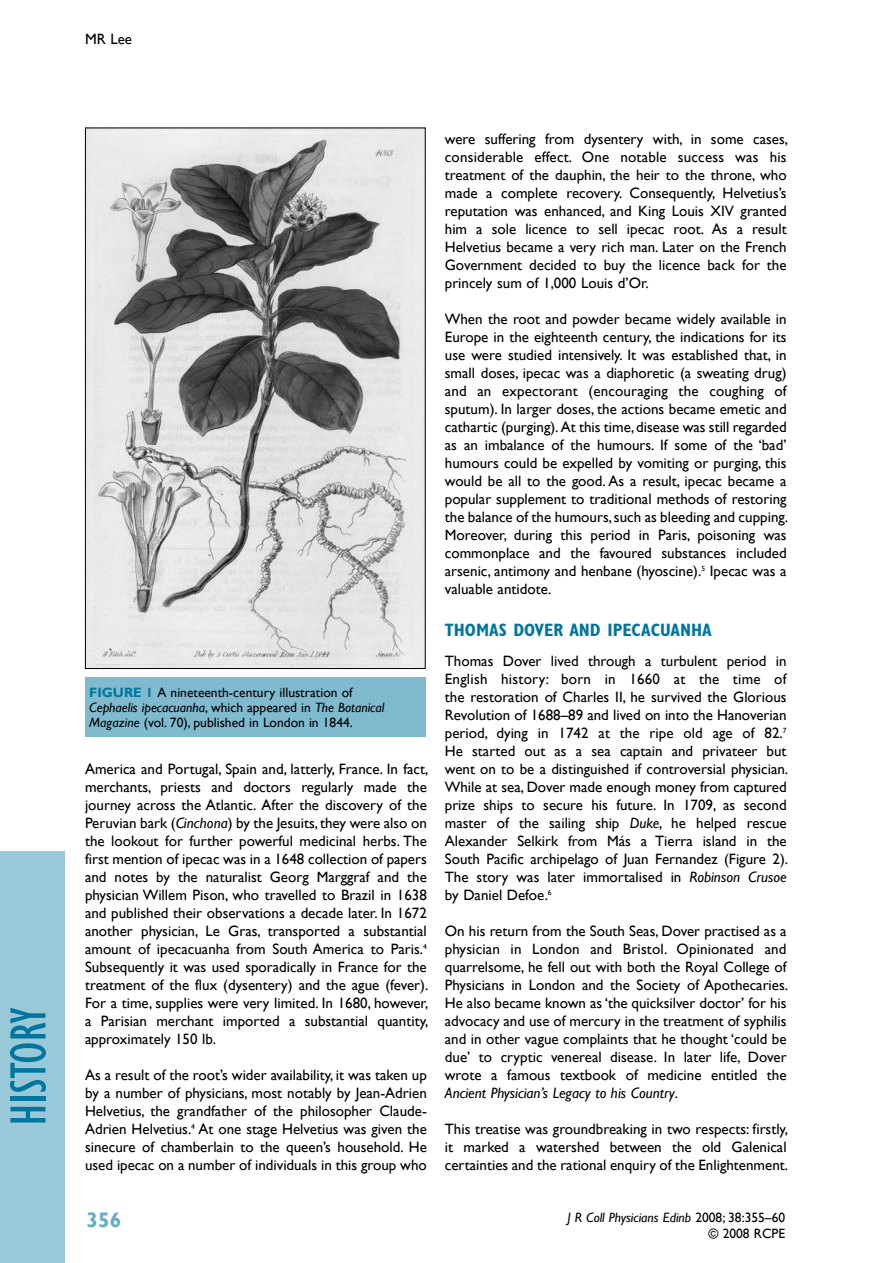
<style>
.page{position:relative;width:893px;height:1263px;background:#fff}
.page>*{position:absolute;margin:0;border:0;box-sizing:border-box;transform-origin:0 0}
.t1{font:condensed 52.5px "Gill Sans";color:#00769f}
.t2{font:700 21px "Gill Sans";color:#66adc5}
.t3{font:700 condensed 18px "Gill Sans";color:#00769f}
.t4{font:15px/18px "Gill Sans";color:#000;text-align:justify}
.t5{font:13.5px/15px "Gill Sans";color:#000;text-align:right}
.s1{font-weight:700;color:#00769f}
.s2{font-style:italic}
</style>
<div class="page">
<div style="left:0;top:851px;width:65px;height:412px;background:#99c8d9"></div>
<img style="left:87px;top:130px;width:337px;height:537px">
<div style="left:85px;top:677px;width:340px;height:59px;background:#80bacf"></div>
<h1 class="t1" style="left:-3px;top:1126px;width:120px;rotate:-90deg">history</h1>
<p class="t4" style="left:85px;top:31px;width:49px">MR Lee</p>
<p class="t5" style="left:89px;top:685px;width:296px;text-align:left"><span class="s1">FIGURE 1</span> A nineteenth-century illustration of<br><span class="s2">Cephaelis ipecacuanha</span>, which appeared in <span class="s2">The Botanical<br>Magazine</span> (vol. 70), published in London in 1844.</p>
<p class="t4" style="left:85px;top:760px;width:345px">America and Portugal, Spain and, latterly, France. In fact, merchants, priests and doctors regularly made the journey across the Atlantic. After the discovery of the Peruvian bark (<span class="s2">Cinchona</span>) by the Jesuits, they were also on the lookout for further powerful medicinal herbs. The first mention of ipecac was in a 1648 collection of papers and notes by the naturalist Georg Marggraf and the physician Willem Pison, who travelled to Brazil in 1638 and published their observations a decade later. In 1672 another physician, Le Gras, transported a substantial amount of ipecacuanha from South America to Paris.<sup>4<br></sup>Subsequently it was used sporadically in France for the treatment of the flux (dysentery) and the ague (fever).<br>For a time, supplies were very limited. In 1680, however, a Parisian merchant imported a substantial quantity, approximately 150 lb.</p>
<p class="t4" style="left:85px;top:1066px;width:343px">As a result of the root’s wider availability, it was taken up by a number of physicians, most notably by Jean-Adrien Helvetius, the grandfather of the philosopher Claude-Adrien Helvetius.<sup>4</sup> At one stage Helvetius was given the sinecure of chamberlain to the queen’s household. He used ipecac on a number of individuals in this group who</p>
<h2 class="t2" style="left:87px;top:1207px;width:36px">356</h2>
<p class="t4" style="left:445px;top:130px;width:345px">were suffering from dysentery with, in some cases, considerable effect. One notable success was his treatment of the dauphin, the heir to the throne, who made a complete recovery. Consequently, Helvetius’s reputation was enhanced, and King Louis XIV granted him a sole licence to sell ipecac root. As a result Helvetius became a very rich man. Later on the French Government decided to buy the licence back for the princely sum of 1,000 Louis d’Or.</p>
<p class="t4" style="left:445px;top:310px;width:345px">When the root and powder became widely available in Europe in the eighteenth century, the indications for its use were studied intensively. It was established that, in small doses, ipecac was a diaphoretic (a sweating drug) and an expectorant (encouraging the coughing of sputum). In larger doses, the actions became emetic and cathartic (purging). At this time, disease was still regarded as an imbalance of the humours. If some of the ‘bad’ humours could be expelled by vomiting or purging, this would be all to the good. As a result, ipecac became a popular supplement to traditional methods of restoring the balance of the humours, such as bleeding and cupping.<br>Moreover, during this period in Paris, poisoning was commonplace and the favoured substances included arsenic, antimony and henbane (hyoscine).<sup>5</sup> Ipecac was a valuable antidote.</p>
<p class="t3" style="left:445px;top:619px;width:136px">THOMAS DOVER AND</p>
<p class="t3" style="left:607px;top:619px;width:11px">IPECACUANHA</p>
<p class="t4" style="left:445px;top:652px;width:345px">Thomas Dover lived through a turbulent period in English history: born in 1660 at the time of the restoration of Charles II, he survived the Glorious Revolution of 1688–89 and lived on into the Hanoverian period, dying in 1742 at the ripe old age of 82.<sup>7<br></sup>He started out as a sea captain and privateer but went on to be a distinguished if controversial physician.<br>While at sea, Dover made enough money from captured prize ships to secure his future. In 1709, as second master of the sailing ship <span class="s2">Duke</span>, he helped rescue Alexander Selkirk from Más a Tierra island in the South Pacific archipelago of Juan Fernandez (Figure 2).<br>The story was later immortalised in <span class="s2">Robinson Crusoe </span>by Daniel Defoe.<sup>6</sup></p>
<p class="t4" style="left:445px;top:922px;width:345px">On his return from the South Seas, Dover practised as a physician in London and Bristol. Opinionated and quarrelsome, he fell out with both the Royal College of Physicians in London and the Society of Apothecaries.<br>He also became known as ‘the quicksilver doctor’ for his advocacy and use of mercury in the treatment of syphilis and in other vague complaints that he thought ‘could be due’ to cryptic venereal disease. In later life, Dover wrote a famous textbook of medicine entitled the <span class="s2">Ancient Physician’s Legacy to his Country</span>.</p>
<p class="t4" style="left:445px;top:1120px;width:345px">This treatise was groundbreaking in two respects: firstly, it marked a watershed between the old Galenical certainties and the rational enquiry of the Enlightenment.</p>
<p class="t5" style="left:568px;top:1210px;width:219px;line-height:15.9px"><span class="s2">J R Coll Physicians Edinb</span> 2008; 38:355–60 © 2008 RCPE</p>
</div>
